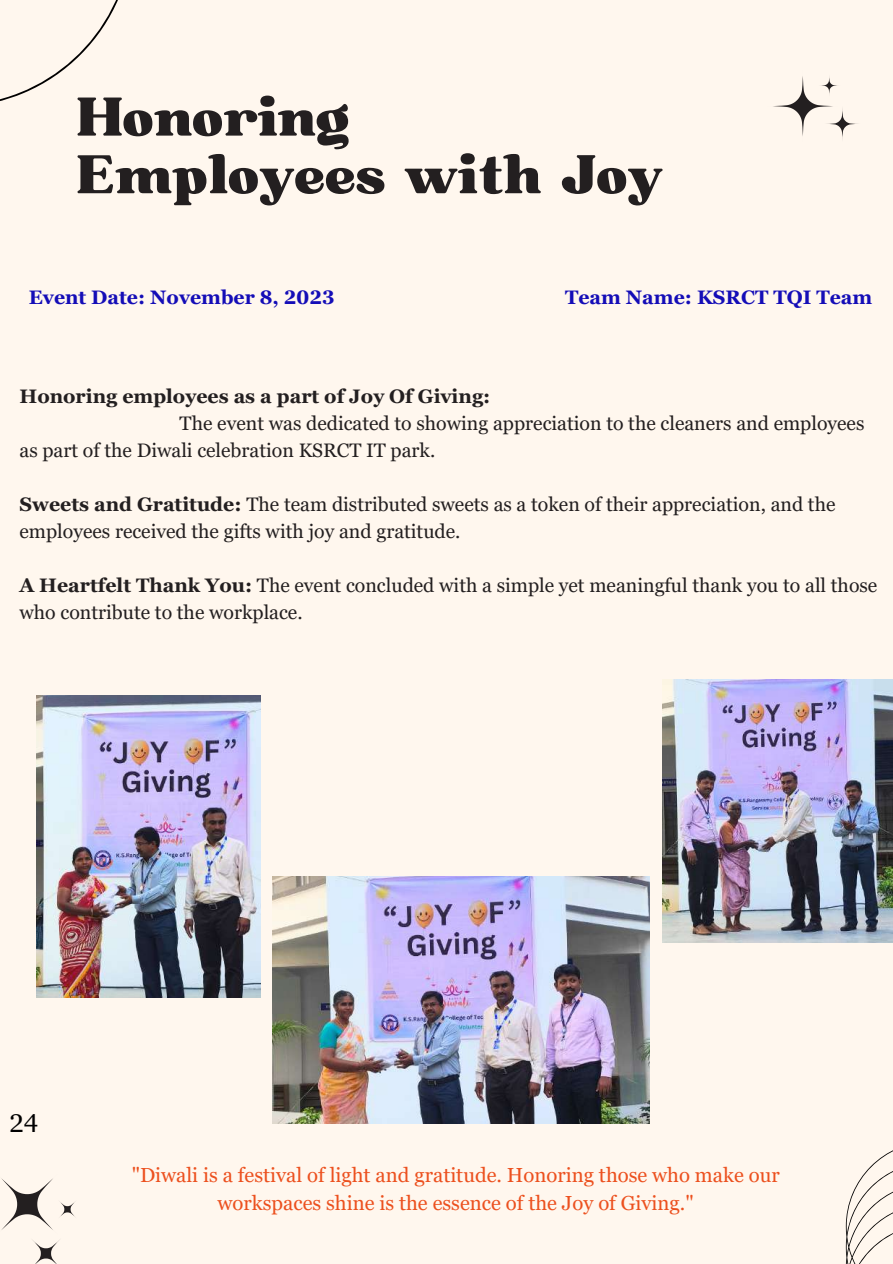
<style>
.page{position:relative;width:893px;height:1264px;background:#fff}
.page>*{position:absolute;margin:0;border:0;box-sizing:border-box;transform-origin:0 0}
.t1{font:52.5px/57.6px "Bugaki";color:#231f20}
.t2{font:25.5px "Georgia Pro";color:#000}
.t3{font:20.4px/28.2px "Georgia Pro";color:#ec501e;text-align:center}
.t4{font:19.5px/27px "Georgia Pro";color:#231f20}
.t5{font:700 19.5px "Georgia Pro";color:#140db7}
.t6{font:700 19.5px "Georgia Pro";color:#231f20}
.s1{font-weight:700}
</style>
<div class="page">
<div style="left:0;top:0;width:892px;height:1263px;background:#fff7ee"></div>
<svg style="left:845px;top:1151px;width:47px;height:112px"></svg>
<svg style="left:0;top:0;width:118px;height:101px"></svg>
<svg style="left:773px;top:76px;width:85px;height:63px"></svg>
<svg style="left:1px;top:1178px;width:74px;height:85px"></svg>
<img style="left:273px;top:876px;width:376px;height:247px">
<img style="left:37px;top:695px;width:223px;height:302px">
<img style="left:662px;top:679px;width:230px;height:264px">
<h1 class="t1" style="left:76px;top:90px;width:588px">Honoring<br>Employees with Joy</h1>
<p class="t5" style="left:29px;top:286px;width:307px">Event Date: November 8, 2023</p>
<p class="t5" style="left:565px;top:286px;width:309px">Team Name: KSRCT TQI Team</p>
<p class="t6" style="left:20px;top:385px;width:472px">Honoring employees as a part of Joy Of Giving:</p>
<p class="t4" style="left:20px;top:410px;width:846px;text-indent:160px">The event was dedicated to showing appreciation to the cleaners and employees as part of the Diwali celebration KSRCT IT park.</p>
<p class="t4" style="left:20px;top:491px;width:817px"><span class="s1">Sweets and Gratitude:</span> The team distributed sweets as a token of their appreciation, and the employees received the gifts with joy and gratitude.</p>
<p class="t4" style="left:20px;top:572px;width:859px"><span class="s1">A Heartfelt Thank You:</span> The event concluded with a simple yet meaningful thank you to all those who contribute to the workplace.</p>
<h2 class="t2" style="left:9px;top:1108px;width:30px">24</h2>
<p class="t3" style="left:132px;top:1160px;width:649px">"Diwali is a festival of light and gratitude. Honoring those who make our workspaces shine is the essence of the Joy of Giving."</p>
</div>
